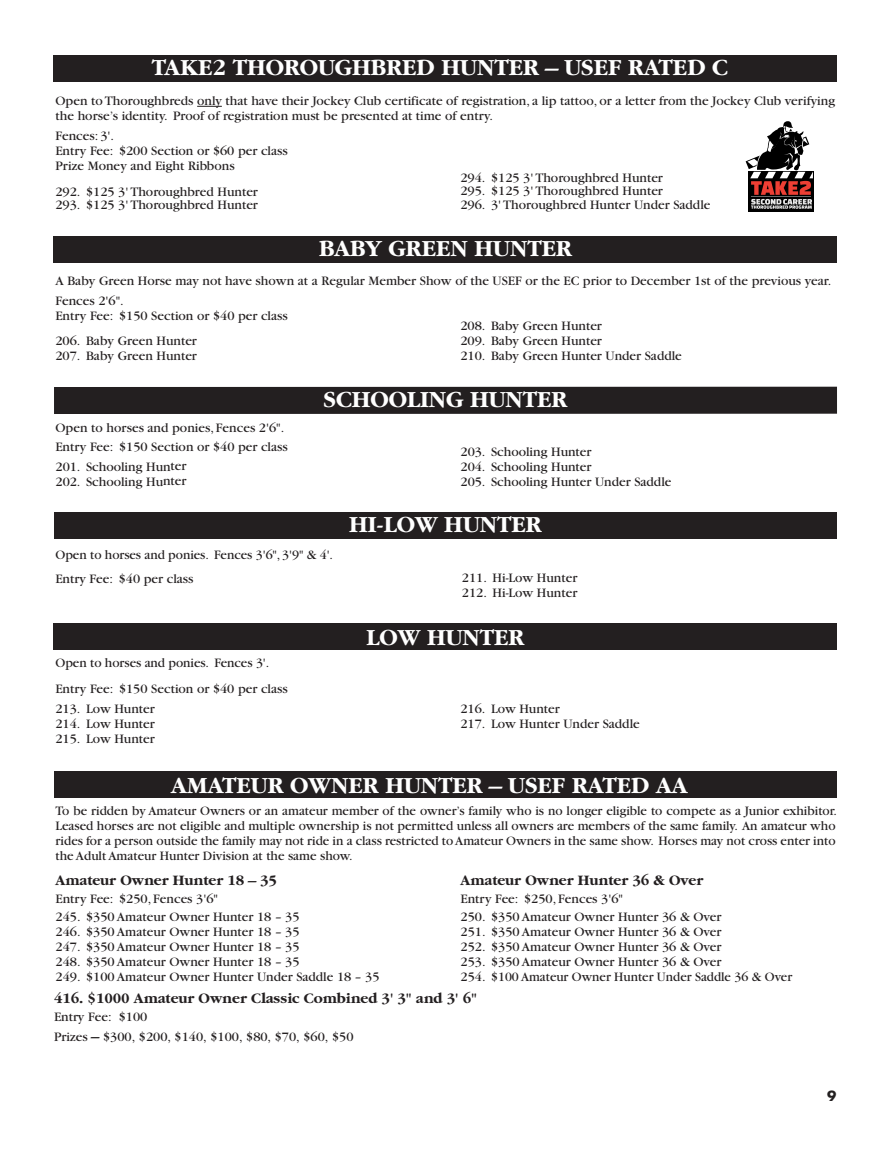
<style>
.page{position:relative;width:891px;height:1161px;background:#fff}
.page>*{position:absolute;margin:0;border:0;box-sizing:border-box;transform-origin:0 0}
.t1{font:700 24px "Garamond";color:#fff}
.t2{font:700 15px "Garamond";color:#231f20}
.t3{font:13.5px/15px "Garamond";color:#231f20}
.t4{font:700 13.5px "Futura";color:#231f20}
.s1{font-weight:700;font-size:15px}
</style>
<div class="page">
<div style="left:54px;top:236px;width:783px;height:27px;background:#231f20"></div>
<div style="left:54px;top:387px;width:783px;height:27px;background:#231f20"></div>
<div style="left:54px;top:512px;width:783px;height:27px;background:#231f20"></div>
<div style="left:54px;top:623px;width:783px;height:27px;background:#231f20"></div>
<div style="left:54px;top:771px;width:783px;height:27px;background:#231f20"></div>
<div style="left:54px;top:55px;width:783px;height:27px;background:#231f20"></div>
<svg style="left:197px;top:106px;width:25px;height:1px"></svg>
<div style="left:749px;top:171px;width:65px;height:40px;background:#000"></div>
<svg style="left:746px;top:121px;width:67px;height:88px"></svg>
<h1 class="t1" style="left:152px;top:54px;width:578px">TAKE2 THOROUGHBRED HUNTER – USEF RATED C</h1>
<p class="t3" style="left:56px;top:93px;width:781px">Open to Thoroughbreds only that have their Jockey Club certificate of registration, a lip tattoo, or a letter from the Jockey Club verifying the horse’s identity. Proof of registration must be presented at time of entry.</p>
<p class="t3" style="left:56px;top:129px;width:234px">Fences: 3'.<br>Entry Fee: $200 Section or $60 per class<br>Prize Money and Eight Ribbons</p>
<p class="t3" style="left:56px;top:185px;width:204px;line-height:13.5px">292. $125 3' Thoroughbred Hunter<br>293. $125 3' Thoroughbred Hunter</p>
<p class="t3" style="left:461px;top:171px;width:251px;line-height:13.5px">294. $125 3' Thoroughbred Hunter<br>295. $125 3' Thoroughbred Hunter<br>296. 3' Thoroughbred Hunter Under Saddle</p>
<h1 class="t1" style="left:319px;top:235px;width:254px">BABY GREEN HUNTER</h1>
<p class="t3" style="left:56px;top:271px;width:777px;line-height:19.5px">A Baby Green Horse may not have shown at a Regular Member Show of the USEF or the EC prior to December 1st of the previous year.<br>Fences 2'6".</p>
<p class="t3" style="left:56px;top:303px;width:234px;line-height:25.5px">Entry Fee: $150 Section or $40 per class<br>206. Baby Green Hunter</p>
<p class="t3" style="left:56px;top:349px;width:143px">207. Baby Green Hunter</p>
<p class="t3" style="left:461px;top:318px;width:223px">208. Baby Green Hunter<br>209. Baby Green Hunter<br>210. Baby Green Hunter Under Saddle</p>
<h1 class="t1" style="left:324px;top:386px;width:245px">SCHOOLING HUNTER</h1>
<p class="t3" style="left:461px;top:444px;width:212px">203. Schooling Hunter<br>204. Schooling Hunter<br>205. Schooling Hunter Under Saddle</p>
<p class="t3" style="left:56px;top:418px;width:234px;line-height:19.2px">Open to horses and ponies, Fences 2'6".<br>Entry Fee: $150 Section or $40 per class<br>201. Schooling Hunter</p>
<p class="t3" style="left:56px;top:474px;width:133px">202. Schooling Hunter</p>
<p class="t3" style="left:55px;top:542px;width:279px;line-height:24.6px">Open to horses and ponies. Fences 3'6", 3'9" &amp; 4'.<br>Entry Fee: $40 per class</p>
<h1 class="t1" style="left:349px;top:511px;width:194px">HI-LOW HUNTER</h1>
<p class="t3" style="left:462px;top:571px;width:117px">211. Hi-Low Hunter<br>212. Hi-Low Hunter</p>
<h1 class="t1" style="left:367px;top:624px;width:159px">LOW HUNTER</h1>
<p class="t3" style="left:55px;top:649px;width:234px;line-height:26.5px">Open to horses and ponies. Fences 3'.<br>Entry Fee: $150 Section or $40 per class</p>
<p class="t3" style="left:55px;top:701px;width:101px;text-align:justify">213. Low Hunter 214. Low Hunter 215. Low Hunter</p>
<p class="t3" style="left:460px;top:701px;width:181px">216. Low Hunter<br>217. Low Hunter Under Saddle</p>
<h1 class="t1" style="left:171px;top:772px;width:518px">AMATEUR OWNER HUNTER – USEF RATED AA</h1>
<p class="t3" style="left:56px;top:804px;width:783px;text-align:justify">To be ridden by Amateur Owners or an amateur member of the owner’s family who is no longer eligible to compete as a Junior exhibitor.<br>Leased horses are not eligible and multiple ownership is not permitted unless all owners are members of the same family. An amateur who rides for a person outside the family may not ride in a class restricted to Amateur Owners in the same show. Horses may not cross enter into the Adult Amateur Hunter Division at the same show.</p>
<p class="t2" style="left:56px;top:872px;width:223px">Amateur Owner Hunter 18 – 35</p>
<p class="t3" style="left:56px;top:890px;width:246px;line-height:18.3px">Entry Fee: $250, Fences 3'6"<br>245. $350 Amateur Owner Hunter 18 – 35</p>
<p class="t3" style="left:56px;top:925px;width:326px">246. $350 Amateur Owner Hunter 18 – 35<br>247. $350 Amateur Owner Hunter 18 – 35<br>248. $350 Amateur Owner Hunter 18 – 35<br>249. $100 Amateur Owner Hunter Under Saddle 18 – 35</p>
<p class="t2" style="left:461px;top:872px;width:244px">Amateur Owner Hunter 36 &amp; Over</p>
<p class="t3" style="left:461px;top:890px;width:263px;line-height:18.3px">Entry Fee: $250, Fences 3'6"<br>250. $350 Amateur Owner Hunter 36 &amp; Over</p>
<p class="t3" style="left:461px;top:925px;width:333px">251. $350 Amateur Owner Hunter 36 &amp; Over<br>252. $350 Amateur Owner Hunter 36 &amp; Over<br>253. $350 Amateur Owner Hunter 36 &amp; Over<br>254. $100 Amateur Owner Hunter Under Saddle 36 &amp; Over</p>
<p class="t2" style="left:54px;top:990px;width:425px">416. $1000 Amateur Owner Classic Combined 3' 3" and 3' 6"</p>
<p class="t3" style="left:54px;top:1007px;width:301px;line-height:20px">Entry Fee: $100<br>Prizes <span class="s1">–</span> $300, $200, $140, $100, $80, $70, $60, $50</p>
<p class="t4" style="left:827px;top:1087px;width:11px">9</p>
</div>
